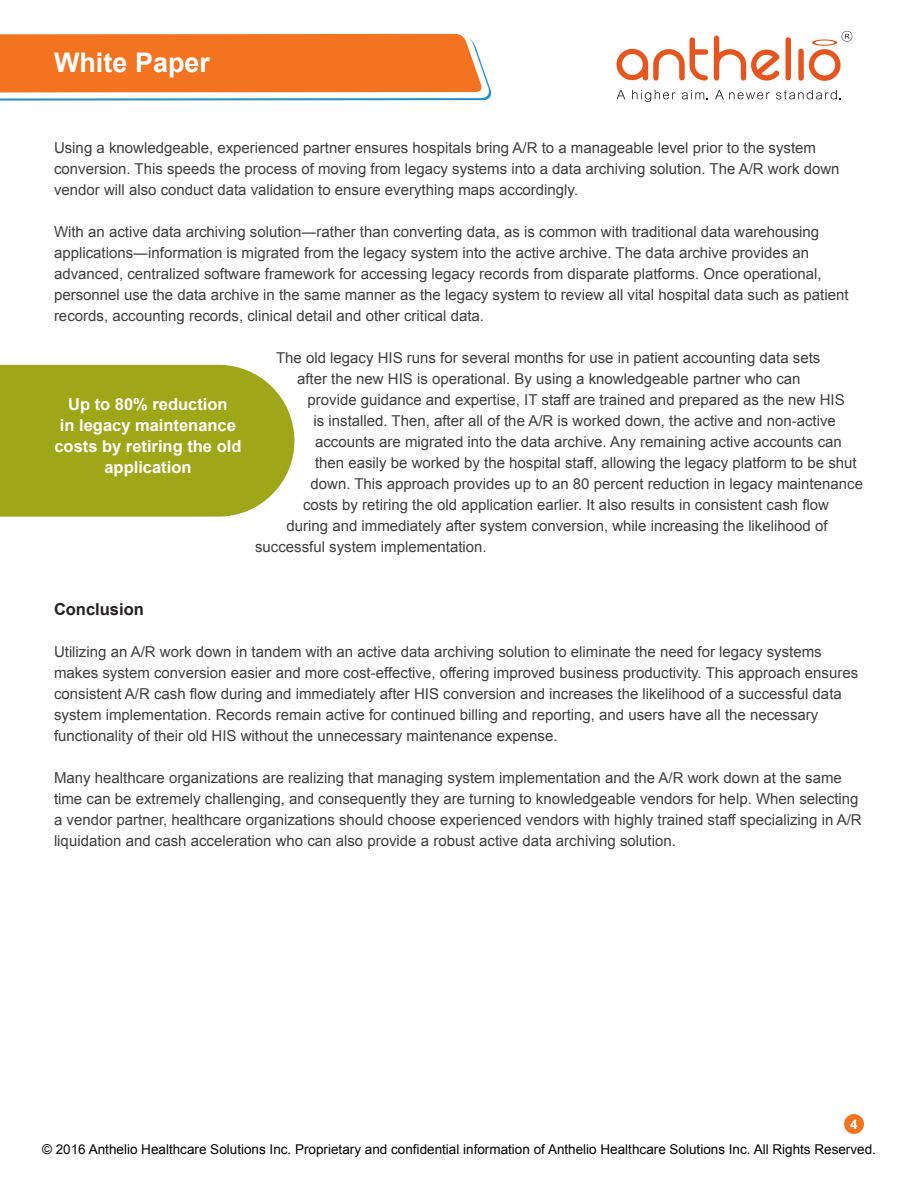
<style>
.page{position:relative;width:918px;height:1188px;background:#fff}
.page>*{position:absolute;margin:0;border:0;box-sizing:border-box;transform-origin:0 0}
.t1{font:700 27px "Arial";color:#fff}
.t2{font:700 16.5px/21px "Arial";color:#fff;text-align:center}
.t3{font:700 16.5px "Arial";color:#231f20}
.t4{font:15px/21px "Arial";color:#3e3e3f}
.t5{font:13.5px "Arial";color:#000}
.t6{font:700 13.5px "Arial";color:#fff}
.s1{color:#0c0806}
</style>
<div class="page">
<svg style="left:617px;top:37px;width:91px;height:44px"></svg>
<svg style="left:714px;top:36px;width:66px;height:45px"></svg>
<div style="left:786px;top:37px;width:5px;height:43px;background:#e6551f;border-radius:3px"></div>
<div style="left:798px;top:49px;width:6px;height:32px;background:#e6551f;border-radius:3px"></div>
<svg style="left:617px;top:90px;width:8px;height:9px"></svg>
<svg style="left:632px;top:90px;width:44px;height:12px"></svg>
<svg style="left:682px;top:90px;width:26px;height:9px"></svg>
<svg style="left:715px;top:90px;width:55px;height:9px"></svg>
<svg style="left:776px;top:90px;width:64px;height:9px"></svg>
<svg style="left:809px;top:31px;width:43px;height:50px"></svg>
<svg style="left:0;top:33px;width:492px;height:68px;background:#ee8745"></svg>
<div style="left:0;top:365px;width:294px;height:152px;background:#9fa618"></div>
<div style="left:844px;top:1114px;width:20px;height:20px;background:#f47320;border-radius:50%"></div>
<p class="t1" style="left:54px;top:45px;width:158px">White Paper</p>
<p class="t4" style="left:54px;top:137px;width:787px">Using a knowledgeable, experienced partner ensures hospitals bring A/R to a manageable level prior to the system conversion. This speeds the process of moving from legacy systems into a data archiving solution. The A/R work down vendor will also conduct data validation to ensure everything maps accordingly.</p>
<p class="t4" style="left:54px;top:221px;width:796px">With an active data archiving solution―rather than converting data, as is common with traditional data warehousing applications―information is migrated from the legacy system into the active archive. The data archive provides an advanced, centralized software framework for accessing legacy records from disparate platforms. Once operational, personnel use the data archive in the same manner as the legacy system to review all vital hospital data such as patient records, accounting records, clinical detail and other critical data.</p>
<p class="t4" style="left:276px;top:347px;width:546px">The old legacy HIS runs for several months for use in patient accounting data sets</p>
<p class="t4" style="left:297px;top:368px;width:505px">after the new HIS is operational. By using a knowledgeable partner who can</p>
<p class="t4" style="left:308px;top:389px;width:539px">provide guidance and expertise, IT staff are trained and prepared as the new HIS</p>
<p class="t4" style="left:314px;top:410px;width:524px">is installed. Then, after all of the A/R is worked down, the active and non-active</p>
<p class="t4" style="left:315px;top:431px;width:528px">accounts are migrated into the data archive. Any remaining active accounts can</p>
<p class="t4" style="left:315px;top:452px;width:543px">then easily be worked by the hospital staff, allowing the legacy platform to be shut</p>
<p class="t4" style="left:310px;top:473px;width:554px">down. This approach provides up to an 80 percent reduction in legacy maintenance</p>
<p class="t4" style="left:303px;top:494px;width:528px">costs by retiring the old application earlier. It also results in consistent cash flow</p>
<p class="t4" style="left:286px;top:515px;width:543px">during and immediately after system conversion, while increasing the likelihood of</p>
<p class="t4" style="left:255px;top:536px;width:233px">successful system implementation.</p>
<p class="t2" style="left:54px;top:394px;width:189px">Up to 80% reduction<br>in legacy maintenance costs by retiring the old application</p>
<p class="t3" style="left:54px;top:598px;width:91px">Conclusion</p>
<p class="t4" style="left:54px;top:641px;width:806px">Utilizing an A/R work down in tandem with an active data archiving solution to eliminate the need for legacy systems makes system conversion easier and more cost-effective, offering improved business productivity. This approach ensures consistent A/R cash flow during and immediately after HIS conversion and increases the likelihood of a successful data system implementation. Records remain active for continued billing and reporting, and users have all the necessary functionality of their old HIS without the unnecessary maintenance expense.</p>
<p class="t4" style="left:54px;top:767px;width:809px">Many healthcare organizations are realizing that managing system implementation and the A/R work down at the same time can be extremely challenging, and consequently they are turning to knowledgeable vendors for help. When selecting a vendor partner, healthcare organizations should choose experienced vendors with highly trained staff specializing in A/R liquidation and cash acceleration who can also provide a robust active data archiving solution.</p>
<p class="t6" style="left:850px;top:1115px;width:9px">4</p>
<p class="t5" style="left:42px;top:1141px;width:835px">© <span class="s1">2016</span> Anthelio Healthcare Solutions Inc. Proprietary and confidential information of Anthelio Healthcare Solutions Inc. All Rights Reserved.</p>
</div>
